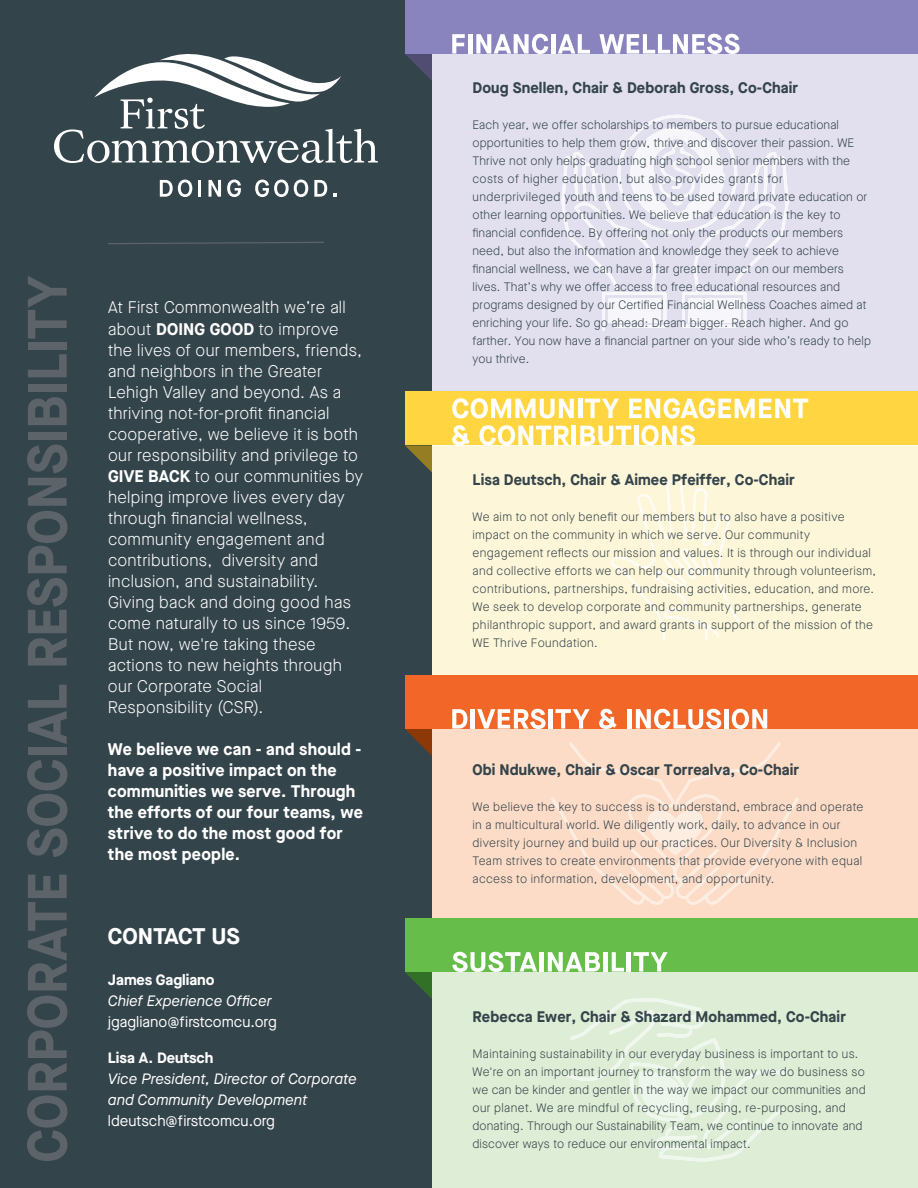
<style>
.page{position:relative;width:918px;height:1188px;background:#fff}
.page>*{position:absolute;margin:0;border:0;box-sizing:border-box;transform-origin:0 0}
.t1{font:700 22.65px "Maison Neue";color:#fff}
.t2{font:300 16.8px/21px "Maison Neue";letter-spacing:.02em;color:#fff}
.t3{font:700 16.8px/21px "Maison Neue";letter-spacing:.015em;color:#fff}
.t4{font:700 15.3px "Maison Neue";letter-spacing:.01em;color:#34444b}
.t5{font:italic 15px/21px "Maison Neue";color:#fff}
.t6{font:15px "Maison Neue";color:#fff}
.t7{font:700 15px "Maison Neue";color:#fff}
.t8{font:300 12.3px/18px "Maison Neue";letter-spacing:.015em;color:#34444b}
.s1{font-weight:700}
</style>
<div class="page">
<div style="left:0;top:0;width:432px;height:1188px;background:#34444b"></div>
<div style="left:432px;top:54px;width:486px;height:338px;background:#e2e0ef"></div>
<div style="left:432px;top:446px;width:486px;height:229px;background:#fef6d8"></div>
<div style="left:432px;top:729px;width:486px;height:189px;background:#fddcc7"></div>
<div style="left:432px;top:972px;width:486px;height:216px;background:#deedd5"></div>
<svg style="left:562px;top:115px;width:226px;height:216px"></svg>
<div style="left:608px;top:298px;width:52px;height:24px;background:#f7f7fb"></div>
<div style="left:688px;top:298px;width:52px;height:24px;background:#f7f7fb"></div>
<svg style="left:551px;top:743px;width:248px;height:161px;background:#fddeca"></svg>
<svg style="left:611px;top:479px;width:128px;height:162px;background:#fef6db"></svg>
<svg style="left:565px;top:998px;width:220px;height:164px;background:#e0eed9"></svg>
<div style="left:405px;top:918px;width:513px;height:54px;background:#67bd4a"></div>
<div style="left:405px;top:675px;width:513px;height:54px;background:#f26628"></div>
<div style="left:405px;top:392px;width:513px;height:54px;background:#ffd642"></div>
<div style="left:405px;top:0;width:513px;height:54px;background:#8984be"></div>
<svg style="left:452px;top:34px;width:13px;height:20px"></svg>
<hr style="left:468px;top:34px;width:4px;height:20px;background:#fff">
<svg style="left:476px;top:34px;width:72px;height:20px"></svg>
<hr style="left:551px;top:34px;width:4px;height:20px;background:#fff">
<svg style="left:558px;top:34px;width:32px;height:20px"></svg>
<svg style="left:599px;top:34px;width:141px;height:20px"></svg>
<svg style="left:452px;top:398px;width:122px;height:21px"></svg>
<hr style="left:578px;top:399px;width:4px;height:19px;background:#fff">
<svg style="left:585px;top:399px;width:34px;height:19px"></svg>
<svg style="left:629px;top:398px;width:179px;height:21px"></svg>
<svg style="left:452px;top:425px;width:18px;height:20px"></svg>
<svg style="left:479px;top:425px;width:90px;height:21px"></svg>
<hr style="left:572px;top:426px;width:4px;height:19px;background:#fff">
<svg style="left:580px;top:426px;width:51px;height:20px"></svg>
<hr style="left:634px;top:426px;width:4px;height:19px;background:#fff">
<svg style="left:641px;top:425px;width:54px;height:21px"></svg>
<svg style="left:452px;top:709px;width:16px;height:20px"></svg>
<hr style="left:471px;top:709px;width:4px;height:20px;background:#fff">
<svg style="left:477px;top:709px;width:69px;height:20px"></svg>
<hr style="left:549px;top:709px;width:4px;height:20px;background:#fff">
<svg style="left:555px;top:709px;width:35px;height:20px"></svg>
<svg style="left:599px;top:709px;width:18px;height:20px"></svg>
<div style="left:627px;top:709px;width:5px;height:20px;background:#fff"></div>
<svg style="left:636px;top:709px;width:85px;height:20px"></svg>
<div style="left:724px;top:709px;width:5px;height:20px;background:#fff"></div>
<svg style="left:732px;top:709px;width:35px;height:20px"></svg>
<svg style="left:452px;top:952px;width:85px;height:20px"></svg>
<div style="left:539px;top:952px;width:5px;height:20px;background:#fff"></div>
<svg style="left:548px;top:952px;width:52px;height:20px"></svg>
<hr style="left:603px;top:952px;width:4px;height:20px;background:#fff">
<svg style="left:612px;top:952px;width:12px;height:20px"></svg>
<hr style="left:627px;top:952px;width:4px;height:20px;background:#fff">
<svg style="left:634px;top:952px;width:34px;height:20px"></svg>
<svg style="left:160px;top:180px;width:32px;height:17px"></svg>
<hr style="left:198px;top:180px;width:3px;height:17px;background:#fff">
<svg style="left:208px;top:180px;width:13px;height:17px"></svg>
<svg style="left:227px;top:180px;width:14px;height:17px"></svg>
<svg style="left:255px;top:180px;width:53px;height:17px"></svg>
<svg style="left:314px;top:180px;width:13px;height:17px"></svg>
<svg style="left:333px;top:194px;width:4px;height:3px"></svg>
<svg style="left:54px;top:54px;width:324px;height:109px"></svg>
<svg style="left:405px;top:54px;width:27px;height:27px"></svg>
<svg style="left:405px;top:446px;width:27px;height:26px"></svg>
<svg style="left:405px;top:729px;width:27px;height:27px"></svg>
<svg style="left:405px;top:972px;width:27px;height:27px"></svg>
<svg style="left:27px;top:875px;width:41px;height:286px"></svg>
<svg style="left:27px;top:760px;width:41px;height:97px"></svg>
<div style="left:28px;top:747px;width:39px;height:8px;background:#5c6369"></div>
<svg style="left:28px;top:685px;width:39px;height:59px"></svg>
<svg style="left:27px;top:445px;width:41px;height:221px"></svg>
<div style="left:28px;top:432px;width:39px;height:8px;background:#5c6369"></div>
<svg style="left:28px;top:397px;width:39px;height:28px"></svg>
<div style="left:28px;top:384px;width:39px;height:8px;background:#5c6369"></div>
<svg style="left:28px;top:354px;width:39px;height:23px"></svg>
<div style="left:28px;top:343px;width:39px;height:7px;background:#5c6369"></div>
<svg style="left:28px;top:276px;width:39px;height:63px"></svg>
<svg style="left:108px;top:242px;width:216px;height:2px"></svg>
<p class="t2" style="left:108px;top:297px;width:257px">At First Commonwealth we’re all about <span class="s1">DOING GOOD</span> to improve the lives of our members, friends, and neighbors in the Greater<br>Lehigh Valley and beyond. As a thriving not-for-profit financial cooperative, we believe it is both our responsibility and privilege to<br><span class="s1">GIVE BACK</span> to our communities by helping improve lives every day through financial wellness, community engagement and contributions, diversity and inclusion, and sustainability.<br>Giving back and doing good has come naturally to us since 1959.<br>But now, we're taking these actions to new heights through our Corporate Social<br>Responsibility (CSR).</p>
<h2 class="t3" style="left:108px;top:738px;width:256px">We believe we can - and should - have a positive impact on the communities we serve. Through the efforts of our four teams, we strive to do the most good for the most people.</h2>
<h1 class="t1" style="left:108px;top:920px;width:134px">CONTACT US</h1>
<p class="t7" style="left:108px;top:969px;width:108px">James Gagliano</p>
<p class="t5" style="left:108px;top:990px;width:165px">Chief Experience Officer</p>
<p class="t6" style="left:108px;top:1012px;width:170px">jgagliano@firstcomcu.org</p>
<p class="t7" style="left:108px;top:1047px;width:107px">Lisa A. Deutsch</p>
<p class="t5" style="left:108px;top:1068px;width:250px">Vice President, Director of Corporate and Community Development</p>
<p class="t6" style="left:108px;top:1111px;width:169px">ldeutsch@firstcomcu.org</p>
<p class="t4" style="left:472px;top:77px;width:327px">Doug Snellen, Chair &amp; Deborah Gross, Co-Chair</p>
<p class="t8" style="left:472px;top:116px;width:400px">Each year, we offer scholarships to members to pursue educational opportunities to help them grow, thrive and discover their passion. WE Thrive not only helps graduating high school senior members with the costs of higher education, but also provides grants for underprivileged youth and teens to be used toward private education or other learning opportunities. We believe that education is the key to financial confidence. By offering not only the products our members need, but also the information and knowledge they seek to achieve financial wellness, we can have a far greater impact on our members lives. That’s why we offer access to free educational resources and programs designed by our Certified Financial Wellness Coaches aimed at enriching your life. So go ahead: Dream bigger. Reach higher. And go farther. You now have a financial partner on your side who’s ready to help you thrive.</p>
<p class="t4" style="left:472px;top:468px;width:324px">Lisa Deutsch, Chair &amp; Aimee Pfeiffer, Co-Chair</p>
<p class="t8" style="left:472px;top:507px;width:405px">We aim to not only benefit our members but to also have a positive impact on the community in which we serve. Our community engagement reflects our mission and values. It is through our individual and collective efforts we can help our community through volunteerism, contributions, partnerships, fundraising activities, education, and more.<br>We seek to develop corporate and community partnerships, generate philanthropic support, and award grants in support of the mission of the WE Thrive Foundation.</p>
<p class="t4" style="left:472px;top:759px;width:328px">Obi Ndukwe, Chair &amp; Oscar Torrealva, Co-Chair</p>
<p class="t8" style="left:472px;top:798px;width:392px">We believe the key to success is to understand, embrace and operate in a multicultural world. We diligently work, daily, to advance in our diversity journey and build up our practices. Our Diversity &amp; Inclusion Team strives to create environments that provide everyone with equal access to information, development, and opportunity.</p>
<p class="t4" style="left:472px;top:1006px;width:375px">Rebecca Ewer, Chair &amp; Shazard Mohammed, Co-Chair</p>
<p class="t8" style="left:472px;top:1045px;width:395px">Maintaining sustainability in our everyday business is important to us.<br>We're on an important journey to transform the way we do business so we can be kinder and gentler in the way we impact our communities and our planet. We are mindful of recycling, reusing, re-purposing, and donating. Through our Sustainability Team, we continue to innovate and discover ways to reduce our environmental impact.</p>
</div>
